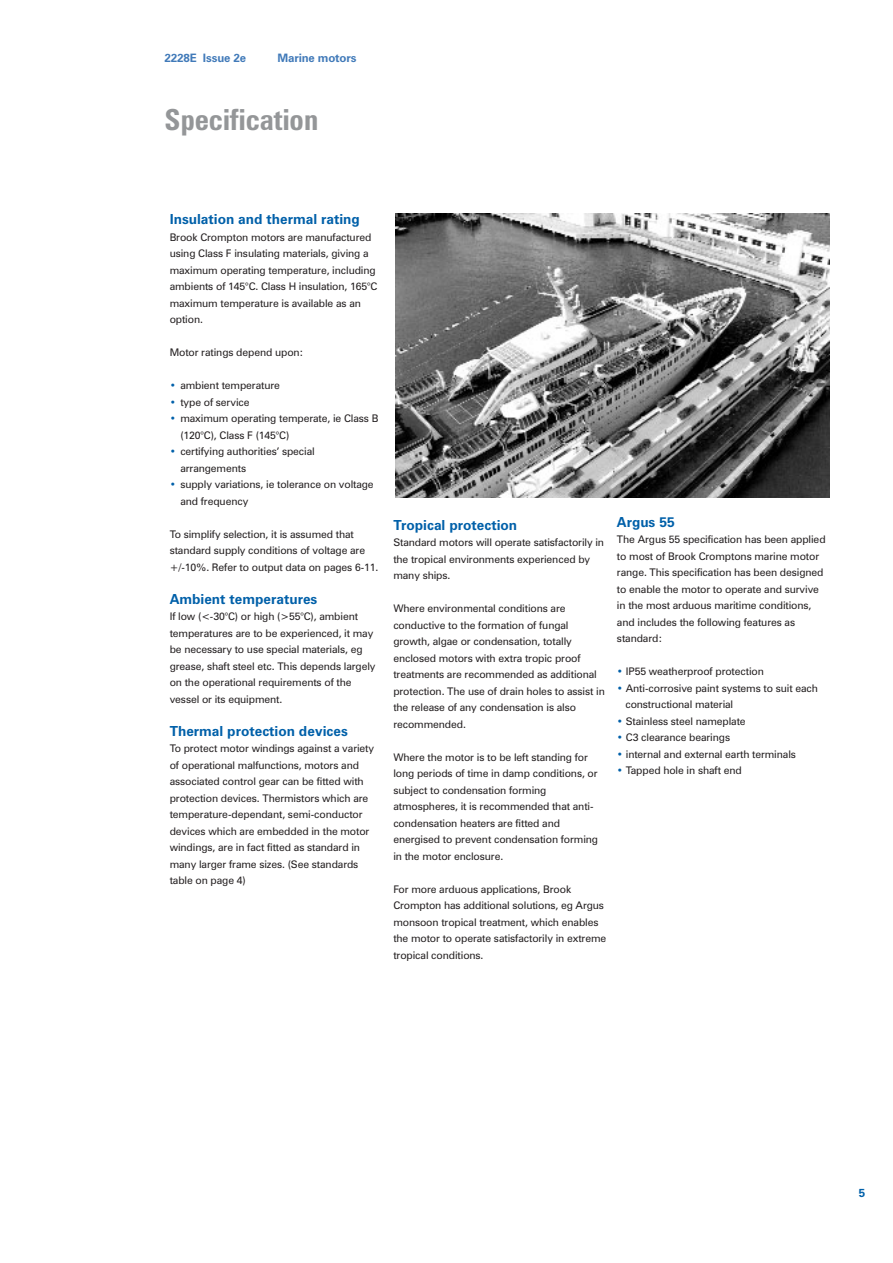
<style>
.page{position:relative;width:893px;height:1263px;background:#fff}
.page>*{position:absolute;margin:0;border:0;box-sizing:border-box;transform-origin:0 0}
.t1{font:700 condensed 29.1px "Zurich BT";color:#949698}
.t2{font:700 13.8px "Zurich BT";color:#0060a9}
.t3{font:700 11.7px "Zurich BT";letter-spacing:-.01em;color:#417ab9}
.t4{font:700 11.7px "Zurich BT";color:#0060a9}
.t5{font:10.5px/16.5px "Zurich BT";letter-spacing:-.01em;color:#231f20}
.s1{font-weight:700;color:#0060a9}
.s2{color:#0060a9}
</style>
<div class="page">
<img style="left:396px;top:214px;width:433px;height:283px">
<p class="t3" style="left:165px;top:53px;width:83px">2228E Issue 2e</p>
<p class="t3" style="left:277px;top:53px;width:81px">Marine motors</p>
<h1 class="t1" style="left:165px;top:109px;width:155px">Specification</h1>
<h2 class="t2" style="left:170px;top:214px;width:192px">Insulation and thermal rating</h2>
<p class="t5" style="left:170px;top:230px;width:209px">Brook Crompton motors are manufactured using Class F insulating materials, giving a maximum operating temperature, including ambients of 145°C. Class H insulation, 165°C maximum temperature is available as an option.</p>
<p class="t5" style="left:170px;top:345px;width:135px">Motor ratings depend upon:</p>
<p class="t5" style="left:170px;top:378px;width:112px"><span class="s1">•</span> ambient temperature</p>
<p class="t5" style="left:170px;top:395px;width:81px"><span class="s1">•</span> type of service</p>
<p class="t5" style="left:180px;top:411px;width:200px;text-indent:-11px"><span class="s1">•</span> maximum operating temperate, ie Class B (120°C), Class F (145°C)</p>
<p class="t5" style="left:180px;top:444px;width:136px;text-indent:-11px"><span class="s1">•</span> certifying authorities’ special arrangements</p>
<p class="t5" style="left:180px;top:477px;width:195px;text-indent:-11px"><span class="s1">•</span> supply variations, ie tolerance on voltage and frequency</p>
<p class="t5" style="left:170px;top:527px;width:210px">To simplify selection, it is assumed that standard supply conditions of voltage are +/-10%. Refer to output data on pages 6-11.</p>
<h2 class="t2" style="left:170px;top:594px;width:149px">Ambient temperatures</h2>
<p class="t5" style="left:170px;top:609px;width:207px">If low (&lt;-30°C) or high (&gt;55°C), ambient temperatures are to be experienced, it may be necessary to use special materials, eg grease, shaft steel etc. This depends largely on the operational requirements of the vessel or its equipment.</p>
<h2 class="t2" style="left:170px;top:726px;width:180px">Thermal protection devices</h2>
<p class="t5" style="left:170px;top:741px;width:206px">To protect motor windings against a variety of operational malfunctions, motors and associated control gear can be fitted with protection devices. Thermistors which are temperature-dependant, semi-conductor devices which are embedded in the motor windings, are in fact fitted as standard in many larger frame sizes. (See standards table on page 4)</p>
<h2 class="t2" style="left:393px;top:520px;width:125px">Tropical protection</h2>
<p class="t5" style="left:393px;top:535px;width:212px">Standard motors will operate satisfactorily in the tropical environments experienced by many ships.</p>
<p class="t5" style="left:393px;top:601px;width:213px">Where environmental conditions are conductive to the formation of fungal growth, algae or condensation, totally enclosed motors with extra tropic proof treatments are recommended as additional protection. The use of drain holes to assist in the release of any condensation is also recommended.</p>
<p class="t5" style="left:393px;top:750px;width:206px">Where the motor is to be left standing for long periods of time in damp conditions, or subject to condensation forming atmospheres, it is recommended that anti&shy;condensation heaters are fitted and energised to prevent condensation forming in the motor enclosure.</p>
<p class="t5" style="left:393px;top:882px;width:214px">For more arduous applications, Brook Crompton has additional solutions, eg Argus monsoon tropical treatment, which enables the motor to operate satisfactorily in extreme tropical conditions.</p>
<h2 class="t2" style="left:617px;top:517px;width:59px">Argus 55</h2>
<p class="t5" style="left:617px;top:532px;width:210px">The Argus 55 specification has been applied to most of Brook Cromptons marine motor range. This specification has been designed to enable the motor to operate and survive in the most arduous maritime conditions, and includes the following features as standard:</p>
<p class="t5" style="left:617px;top:664px;width:148px"><span class="s2">•</span> IP55 weatherproof protection</p>
<p class="t5" style="left:625px;top:681px;width:194px;text-indent:-8px"><span class="s2">•</span> Anti-corrosive paint systems to suit each constructional material</p>
<p class="t5" style="left:617px;top:714px;width:130px"><span class="s2">•</span> Stainless steel nameplate</p>
<p class="t5" style="left:617px;top:730px;width:115px"><span class="s2">•</span> C3 clearance bearings</p>
<p class="t5" style="left:617px;top:747px;width:180px"><span class="s2">•</span> internal and external earth terminals</p>
<p class="t5" style="left:617px;top:763px;width:126px"><span class="s2">•</span> Tapped hole in shaft end</p>
<p class="t4" style="left:858px;top:1189px;width:8px">5</p>
</div>
